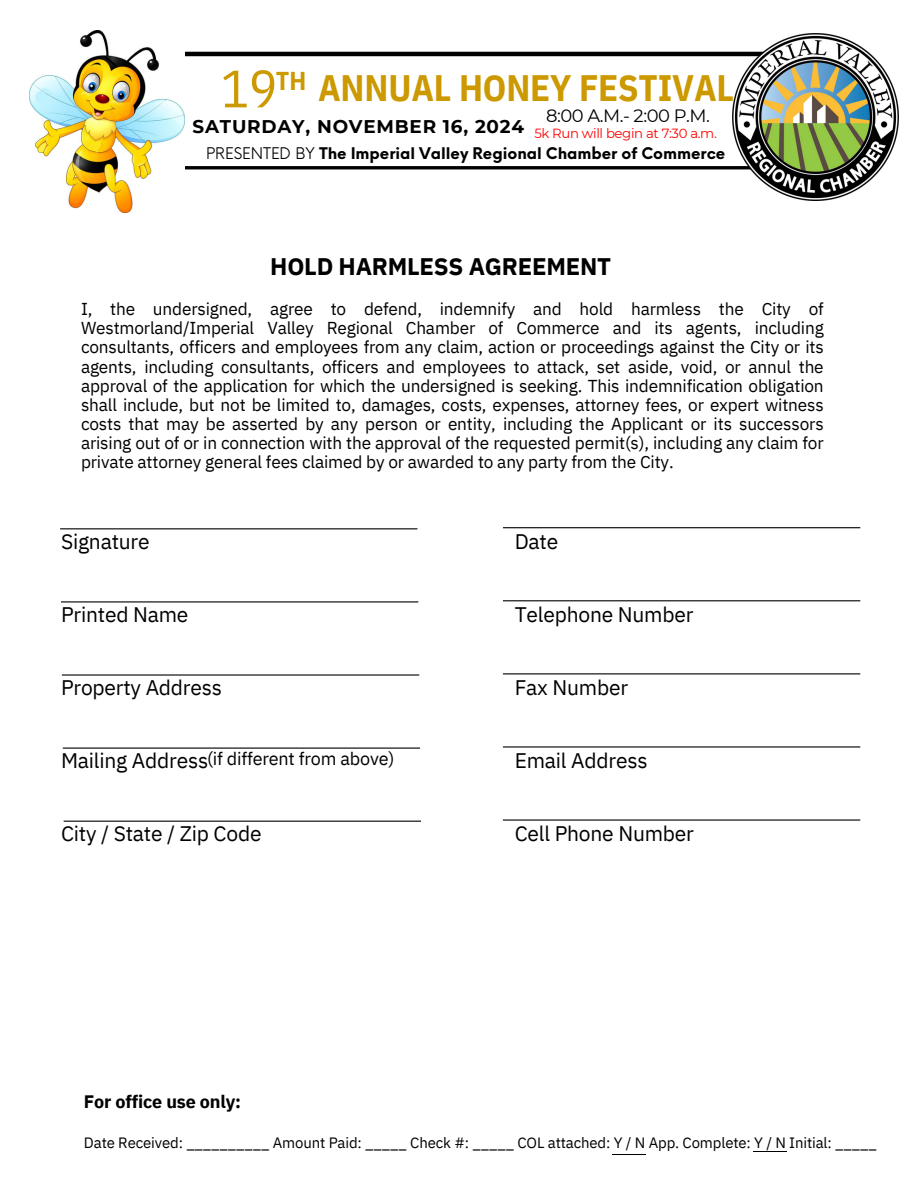
<style>
.page{position:relative;width:918px;height:1188px;background:#fff}
.page>*{position:absolute;margin:0;border:0;box-sizing:border-box;transform-origin:0 0}
.t1{font:52.5px "IBM Plex Sans Cond";color:#c90}
.t2{font:700 36.75px "IBM Plex Sans Cond";letter-spacing:-.005em;color:#c90}
.t3{font:700 25.8px "IBM Plex Sans Cond";color:#c90}
.t4{font:700 24px "IBM Plex Sans";letter-spacing:-.01em;color:#000}
.t5{font:21px "IBM Plex Sans";letter-spacing:-.01em;color:#000}
.t6{font:700 18.3px "Montserrat";letter-spacing:.045em;color:#000}
.t7{font:18px "IBM Plex Sans";letter-spacing:-.01em;color:#000}
.t8{font:700 18px "IBM Plex Sans";letter-spacing:-.01em;color:#000}
.t9{font:17.85px "Montserrat";color:#000}
.t10{font:17.25px/19.2px "IBM Plex Sans";letter-spacing:-.01em;color:#000;text-align:justify}
.t11{font:700 15.75px "Neue Einstellung";letter-spacing:-.005em;color:#000}
.t12{font:15px "IBM Plex Sans";letter-spacing:-.01em;color:#000}
.t13{font:13.2px "Montserrat";letter-spacing:-.025em;color:#f00}
.s1{font-weight:400}
</style>
<div class="page">
<hr style="left:753px;top:1151px;width:33px;height:1px;background:#000">
<hr style="left:184px;top:166px;width:610px;height:3px;background:#000">
<hr style="left:153px;top:52px;width:633px;height:4px;background:#000">
<img style="left:29px;top:31px;width:155px;height:181px">
<img style="left:732px;top:34px;width:167px;height:166px">
<hr style="left:612px;top:1154px;width:34px;height:1px;background:#000">
<hr style="left:60px;top:528px;width:357px;height:1px;background:#000">
<hr style="left:61px;top:601px;width:357px;height:1px;background:#000">
<hr style="left:62px;top:674px;width:357px;height:2px;background:#000">
<hr style="left:63px;top:748px;width:357px;height:1px;background:#000">
<hr style="left:64px;top:821px;width:357px;height:1px;background:#000">
<hr style="left:503px;top:527px;width:357px;height:1px;background:#000">
<hr style="left:503px;top:600px;width:357px;height:1px;background:#000">
<hr style="left:503px;top:673px;width:357px;height:1px;background:#000">
<hr style="left:503px;top:746px;width:357px;height:2px;background:#000">
<hr style="left:503px;top:819px;width:357px;height:2px;background:#000">
<h3 class="t1" style="left:221px;top:54px;width:58px">19</h3>
<h3 class="t3" style="left:276px;top:64px;width:32px">TH</h3>
<h3 class="t2" style="left:318px;top:63px;width:418px">ANNUAL HONEY FESTIVAL</h3>
<h3 class="t9" style="left:546px;top:105px;width:165px">8:00 A.M.- 2:00 P.M.</h3>
<h3 class="t6" style="left:193px;top:115px;width:333px">SATURDAY, NOVEMBER 16, 2024</h3>
<h3 class="t11" style="left:206px;top:139px;width:521px"><span class="s1">PRESENTED BY</span> The Imperial Valley Regional Chamber of Commerce</h3>
<h3 class="t13" style="left:534px;top:125px;width:184px">5k Run will begin at 7:30 a.m.</h3>
<p class="t4" style="left:270px;top:250px;width:342px">HOLD HARMLESS AGREEMENT</p>
<p class="t10" style="left:81px;top:299px;width:744px">I, the undersigned, agree to defend, indemnify and hold harmless the City of Westmorland/Imperial Valley Regional Chamber of Commerce and its agents, including consultants, officers and employees from any claim, action or proceedings against the City or its agents, including consultants, officers and employees to attack, set aside, void, or annul the approval of the application for which the undersigned is seeking. This indemnification obligation shall include, but not be limited to, damages, costs, expenses, attorney fees, or expert witness costs that may be asserted by any person or entity, including the Applicant or its successors arising out of or in connection with the approval of the requested permit(s), including any claim for private attorney general fees claimed by or awarded to any party from the City.</p>
<h1 class="t5" style="left:61px;top:527px;width:90px">Signature</h1>
<p class="t5" style="left:515px;top:527px;width:45px">Date</p>
<h2 class="t5" style="left:61px;top:600px;width:129px">Printed Name</h2>
<p class="t5" style="left:515px;top:600px;width:180px">Telephone Number</p>
<h4 class="t5" style="left:61px;top:674px;width:163px">Property Address</h4>
<p class="t5" style="left:515px;top:674px;width:115px">Fax Number</p>
<h3 class="t7" style="left:207px;top:747px;width:189px">(if different from above)</h3>
<h5 class="t5" style="left:61px;top:747px;width:149px">Mailing Address</h5>
<h2 class="t5" style="left:515px;top:747px;width:134px">Email Address</h2>
<p class="t5" style="left:61px;top:820px;width:202px">City / State / Zip Code</p>
<h3 class="t5" style="left:515px;top:820px;width:181px">Cell Phone Number</h3>
<h3 class="t8" style="left:84px;top:1090px;width:159px">For office use only:</h3>
<p class="t12" style="left:84px;top:1132px;width:794px">Date Received: __________ Amount Paid: _____ Check #: _____ COL attached: Y / N App. Complete: Y / N Initial: _____</p>
</div>
